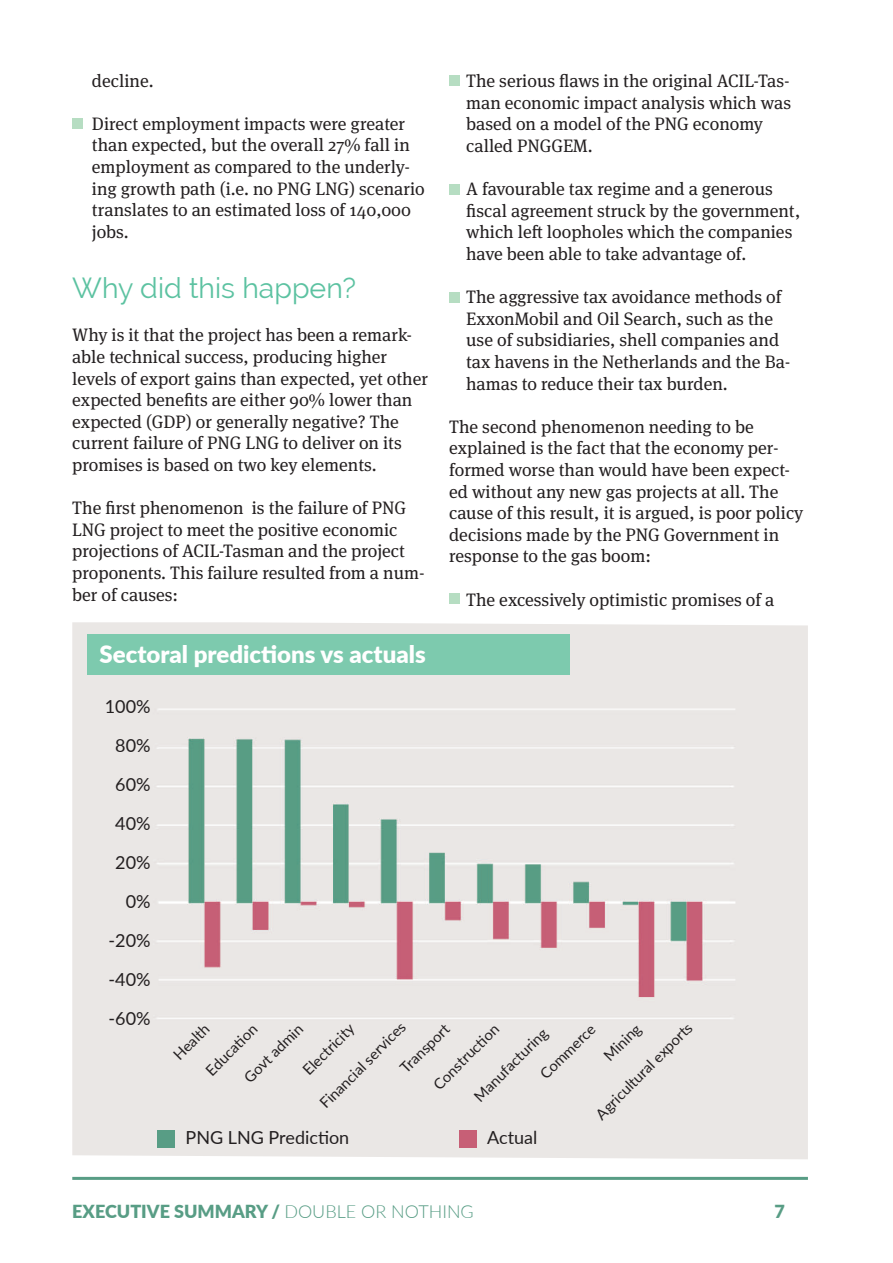
<style>
.page{position:relative;width:893px;height:1263px;background:#fff}
.page>*{position:absolute;margin:0;border:0;box-sizing:border-box;transform-origin:0 0}
.t1{font:28.5px "Raleway";color:#5cc2a1}
.t2{font:900 24px "Lato";color:#fff}
.t3{font:18px/21.6px "Meta Serif Pro";color:#231f20}
.t4{font:18px/39px "Lato";color:#231f20;text-align:right}
.t5{font:900 18px "Lato";color:#589d85}
.t6{font:15px/32.2px "Lato";color:#231f20}
.s1{font-weight:300}
</style>
<div class="page">
<hr style="left:72px;top:1177px;width:736px;height:3px;background:#589d85">
<div style="left:72px;top:118px;width:11px;height:11px;background:#b6ddc2"></div>
<img style="left:72px;top:622px;width:736px;height:537px">
<div style="left:87px;top:634px;width:483px;height:41px;background:#7dcaae"></div>
<div style="left:460px;top:1131px;width:17px;height:17px;background:#c75f76"></div>
<div style="left:158px;top:1131px;width:17px;height:17px;background:#589d85"></div>
<div style="left:449px;top:75px;width:11px;height:11px;background:#b6ddc2"></div>
<div style="left:449px;top:184px;width:11px;height:11px;background:#b6ddc2"></div>
<div style="left:449px;top:292px;width:11px;height:10px;background:#b6ddc2"></div>
<div style="left:449px;top:593px;width:11px;height:11px;background:#b6ddc2"></div>
<p class="t3" style="left:92px;top:69px;width:63px">decline.</p>
<p class="t3" style="left:92px;top:112px;width:334px">Direct employment impacts were greater than expected, but the overall 27% fall in employment as compared to the underly&shy;ing growth path (i.e. no PNG LNG) scenario translates to an estimated loss of 140,000 jobs.</p>
<h1 class="t1" style="left:72px;top:272px;width:285px">Why did this happen?</h1>
<p class="t3" style="left:72px;top:323px;width:357px">Why is it that the project has been a remark&shy;able technical success, producing higher levels of export gains than expected, yet other expected benefits are either 90% lower than expected (GDP) or generally negative? The current failure of PNG LNG to deliver on its promises is based on two key elements.</p>
<p class="t3" style="left:72px;top:496px;width:354px">The first phenomenon is the failure of PNG LNG project to meet the positive economic projections of ACIL-Tasman and the project proponents. This failure resulted from a num&shy;ber of causes:</p>
<p class="t3" style="left:466px;top:69px;width:326px">The serious flaws in the original ACIL-Tas&shy;man economic impact analysis which was based on a model of the PNG economy called PNGGEM.</p>
<p class="t3" style="left:466px;top:177px;width:336px">A favourable tax regime and a generous fiscal agreement struck by the government, which left loopholes which the companies have been able to take advantage of.</p>
<p class="t3" style="left:466px;top:285px;width:326px">The aggressive tax avoidance methods of ExxonMobil and Oil Search, such as the use of subsidiaries, shell companies and tax havens in the Netherlands and the Ba&shy;hamas to reduce their tax burden.</p>
<p class="t3" style="left:449px;top:415px;width:356px">The second phenomenon needing to be explained is the fact that the economy per&shy;formed worse than would have been expect&shy;ed without any new gas projects at all. The cause of this result, it is argued, is poor policy decisions made by the PNG Government in response to the gas boom:</p>
<p class="t3" style="left:466px;top:588px;width:310px">The excessively optimistic promises of a</p>
<h2 class="t2" style="left:100px;top:637px;width:328px">Sectoral predictions vs actuals</h2>
<p class="t4" style="left:105px;top:686px;width:47px">100%<br>80%<br>60%<br>40%<br>20%<br>0% -20% -40% -60%</p>
<p class="t6" style="left:164px;top:1045px;width:45px;rotate:-45deg">Health</p>
<p class="t6" style="left:368px;top:1036px;width:64px;text-indent:-82px;rotate:-45deg">Financial services<br>Transport</p>
<p class="t6" style="left:586px;top:1105px;width:131px;rotate:-45deg">Agricultural exports</p>
<p class="t6" style="left:212px;top:1045px;width:78px;text-indent:-22px;rotate:-45deg">Educati on<br>Govt admin</p>
<p class="t6" style="left:294px;top:1060px;width:67px;rotate:-45deg">Electricity</p>
<p class="t6" style="left:509px;top:1043px;width:73px;line-height:30.8px;text-indent:-62px;rotate:-45deg">Manufacturing<br>Commerce</p>
<p class="t6" style="left:594px;top:1046px;width:47px;rotate:-45deg">Mining</p>
<p class="t6" style="left:424px;top:1075px;width:87px;rotate:-45deg">Constructi on</p>
<p class="t4" style="left:186px;top:1117px;width:165px">PNG LNG Prediction</p>
<p class="t4" style="left:487px;top:1117px;width:52px">Actual</p>
<p class="t5" style="left:72px;top:1198px;width:403px">EXECUTIVE SUMMARY / <span class="s1">DOUBLE OR NOTHING</span></p>
<p class="t5" style="left:774px;top:1198px;width:12px">7</p>
</div>
